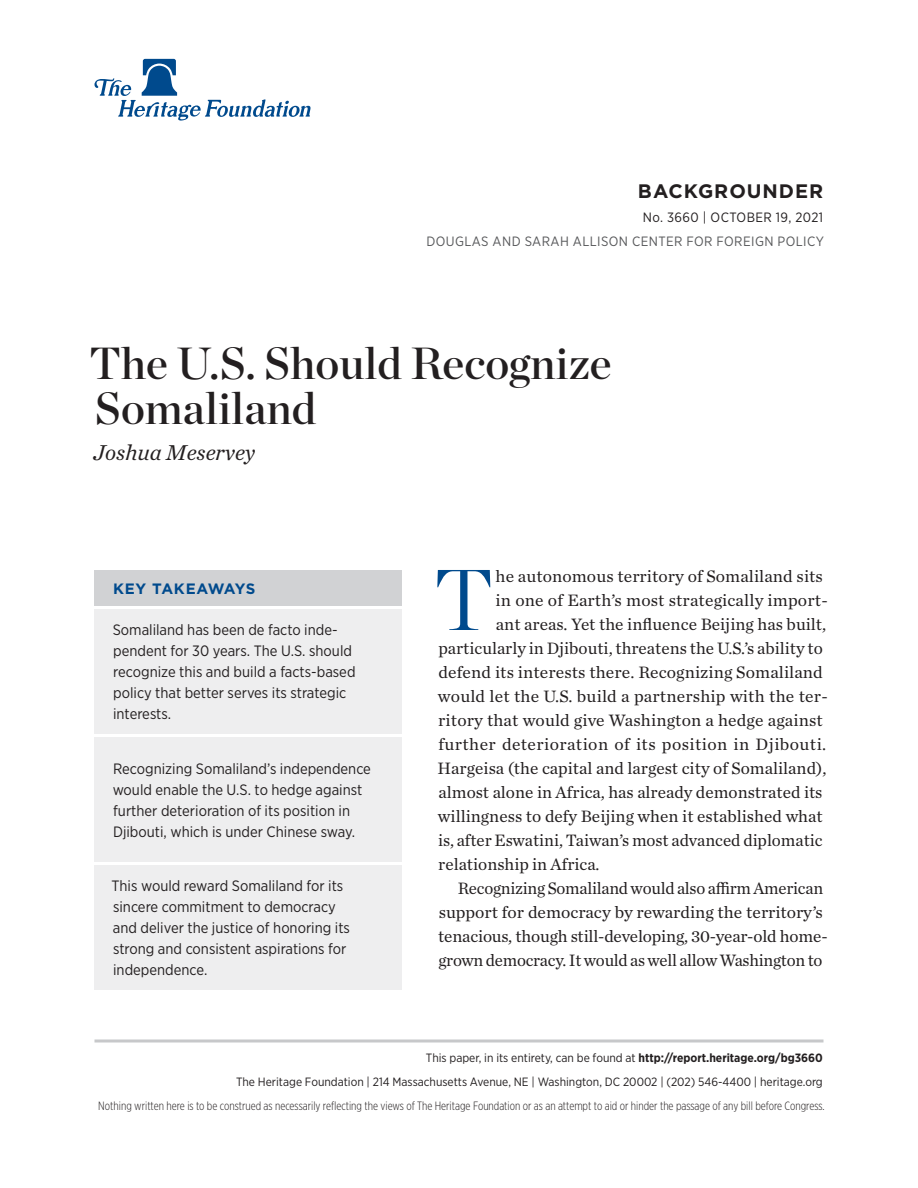
<style>
.page{position:relative;width:918px;height:1188px;background:#fff}
.page>*{position:absolute;margin:0;border:0;box-sizing:border-box;transform-origin:0 0}
.Body_Text___DROP_CAP{font:300 86.1px "Chronicle Display";color:#004a8d}
.Paper_Title{font:45px/45px "Chronicle Display Semi";color:#231f20}
.Byline{font:italic 22.5px "Chronicle Text G1";color:#231f20}
.t1{font:700 19.5px "Gotham";letter-spacing:.05em;color:#231f20}
.Body_Text___DROP_CAP-2{font:17.25px "Chronicle Text G1";color:#231f20}
.Body_Text{font:17.25px/24px "Chronicle Text G1";letter-spacing:-.015em;color:#231f20}
.Body_Text___DROP_CAP-3{font:17.25px "Chronicle Text G1";letter-spacing:.025em;color:#231f20}
.Key_Takeaways{font:15px/21px "Gotham Narrow";color:#231f20}
.Key_Takeaways___HEAD{font:700 15px "Gotham";letter-spacing:.03em;color:#004a8d}
.t2{font:13.5px "Gotham Narrow";letter-spacing:.03em;color:#57585a}
.t3{font:13.5px "Gotham Narrow";letter-spacing:.03em;color:#231f20}
.t4{font:12px/24px "Gotham Narrow";color:#231f20;text-align:right}
.t5{font:300 12px "Gotham X Narrow";color:#231f20}
.s1{font-weight:700}
</style>
<div class="page">
<hr style="left:94px;top:1040px;width:730px;height:2px;background:#c7c8ca">
<svg style="left:94px;top:59px;width:216px;height:62px"></svg>
<div style="left:94px;top:609px;width:308px;height:125px;background:#eeeeef"></div>
<div style="left:94px;top:570px;width:308px;height:36px;background:#d1d2d4"></div>
<div style="left:94px;top:737px;width:308px;height:125px;background:#eeeeef"></div>
<div style="left:94px;top:865px;width:308px;height:125px;background:#eeeeef"></div>
<p class="t1" style="left:638px;top:178px;width:187px">BACKGROUNDER</p>
<p class="t3" style="left:643px;top:209px;width:182px">No. 3660 | Octo ber 19, 2021</p>
<p class="t2" style="left:426px;top:233px;width:241px">DOUGLAS AND SARAH ALLISON CENTER</p>
<p class="t2" style="left:687px;top:233px;width:139px">FOR FOREIGN POLICY</p>
<p class="Paper_Title" style="left:90px;top:338px;width:524px">The U.S. Should Recognize<br>Somaliland</p>
<p class="Byline" style="left:93px;top:436px;width:163px">Joshua Meservey</p>
<p class="Key_Takeaways___HEAD" style="left:113px;top:579px;width:144px">KEY TAKEAWAYS</p>
<p class="Key_Takeaways" style="left:113px;top:619px;width:244px">Somaliland has been de facto inde&shy;pendent for 30 years. The U.S. should recognize this and build a facts-based policy that better serves its strategic interests.</p>
<p class="Key_Takeaways" style="left:113px;top:758px;width:260px">Recognizing Somaliland’s independence would enable the U.S. to hedge against further deterioration of its position in Djibouti, which is under Chinese sway.</p>
<p class="Key_Takeaways" style="left:112px;top:875px;width:240px">This would reward Somaliland for its sincere commitment to democracy and deliver the justice of honoring its strong and consistent aspirations for independence.</p>
<p class="Body_Text___DROP_CAP" style="left:434px;top:534px;width:60px">T</p>
<p class="Body_Text___DROP_CAP-2" style="left:496px;top:563px;width:329px">he autonomous territory of Somaliland sits</p>
<p class="Body_Text___DROP_CAP-2" style="left:496px;top:587px;width:334px">in one of Earth’s most strategically import-</p>
<p class="Body_Text___DROP_CAP-2" style="left:496px;top:611px;width:332px">ant areas. Yet the influence Beijing has built,</p>
<p class="Body_Text___DROP_CAP-2" style="left:438px;top:635px;width:386px">particularly in Djibouti, threatens the U.S.’s ability to</p>
<p class="Body_Text___DROP_CAP-2" style="left:438px;top:659px;width:386px">defend its interests there. Recognizing Somaliland</p>
<p class="Body_Text___DROP_CAP-2" style="left:438px;top:683px;width:391px">would let the U.S. build a partnership with the ter-</p>
<p class="Body_Text___DROP_CAP-2" style="left:438px;top:707px;width:386px">ritory that would give Washington a hedge against</p>
<p class="Body_Text___DROP_CAP-3" style="left:438px;top:731px;width:389px">further deterioration of its position in Djibouti.</p>
<p class="Body_Text___DROP_CAP-2" style="left:438px;top:755px;width:390px">Hargeisa (the capital and largest city of Somaliland),</p>
<p class="Body_Text___DROP_CAP-2" style="left:439px;top:779px;width:385px">almost alone in Africa, has already demonstrated its</p>
<p class="Body_Text___DROP_CAP-2" style="left:438px;top:803px;width:386px">willingness to defy Beijing when it established what</p>
<p class="Body_Text___DROP_CAP-2" style="left:438px;top:827px;width:386px">is, after Eswatini, Taiwan’s most advanced diplomatic</p>
<p class="Body_Text___DROP_CAP-2" style="left:438px;top:851px;width:163px">relationship in Africa.</p>
<p class="Body_Text" style="left:438px;top:875px;width:391px;text-indent:20px">Recognizing Somaliland would also affirm American support for democracy by rewarding the territory’s tenacious, though still-developing, 30-year-old home&shy;grown democracy. It would as well allow Washington to</p>
<p class="t4" style="left:236px;top:1046px;width:588px">This paper, in its entirety, can be found at <span class="s1">http://report.heritage.org/bg3660<br></span>The Heritage Foundation | 214 Massachusetts Avenue, NE | Washington, DC 20002 | (202) 546-4400 | heritage.org</p>
<p class="t5" style="left:98px;top:1099px;width:728px">Nothing written here is to be construed as necessarily reflecting the views of The Heritage Foundation or as an attempt to aid or hinder the passage of any bill before Congress.</p>
</div>
